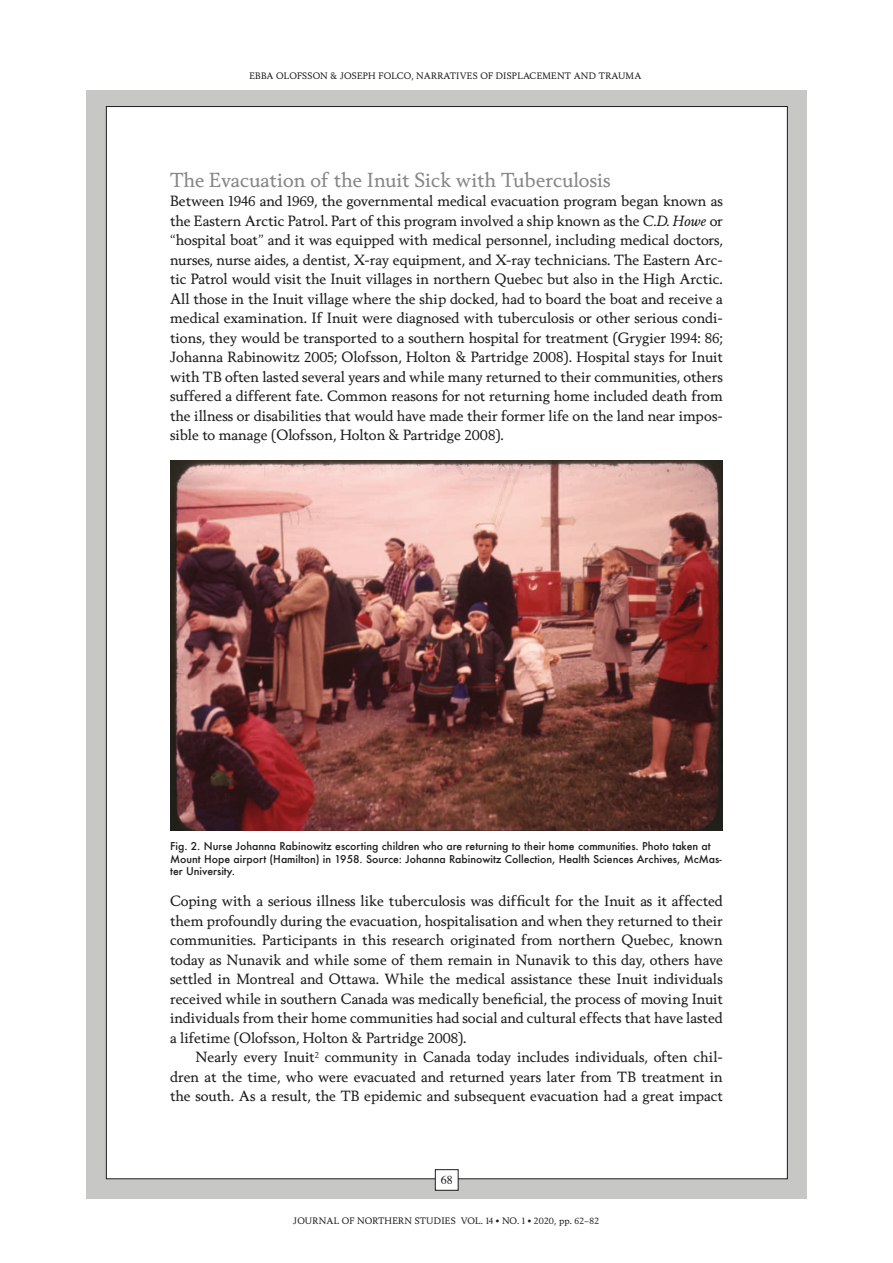
<style>
.page{position:relative;width:893px;height:1263px;background:#fff}
.page>*{position:absolute;margin:0;border:0;box-sizing:border-box;transform-origin:0 0}
.t1{font:19.5px "Berling Nova Text";color:#878787}
.t2{font:14.25px/19.5px "Berling Nova Text";color:#1d1d1b;text-align:justify}
.t3{font:12px "Times";color:#1d1d1b}
.t4{font:500 10.5px/12.6px "Futura";color:#1d1d1b}
.t5{font:9px "Berling Nova Text";letter-spacing:.025em;color:#1d1d1b}
.s1{font-style:italic}
</style>
<div class="page">
<div style="left:86px;top:91px;width:721px;height:1108px;background:#c7c7c6"></div>
<div style="left:106px;top:107px;width:681px;height:1072px;background:#fff"></div>
<div style="left:435px;top:1170px;width:23px;height:20px;background:#fff"></div>
<div style="left:435px;top:1169px;width:23px;height:21px;border:1px solid #1d1d1b"></div>
<img style="left:170px;top:461px;width:553px;height:370px">
<p class="t5" style="left:250px;top:70px;width:393px">EBBA OLOFSSON &amp; JOSEPH FOLCO, NARRATIVES OF DISPLACEMENT AND TRAUMA</p>
<h1 class="t1" style="left:170px;top:167px;width:442px">The Evacuation of the Inuit Sick with Tuberculosis</h1>
<p class="t2" style="left:170px;top:191px;width:554px">Between 1946 and 1969, the governmental medical evacuation program began known as the Eastern Arctic Patrol. Part of this program involved a ship known as the <span class="s1">C.D. Howe</span> or “hospital boat” and it was equipped with medical personnel, including medical doctors, nurses, nurse aides, a dentist, X-ray equipment, and X-ray technicians. The Eastern Arc&shy;tic Patrol would visit the Inuit villages in northern Quebec but also in the High Arctic.<br>All those in the Inuit village where the ship docked, had to board the boat and receive a medical examination. If Inuit were diagnosed with tuberculosis or other serious condi&shy;tions, they would be transported to a southern hospital for treatment (Grygier 1994: 86; Johanna Rabinowitz 2005; Olofsson, Holton &amp; Partridge 2008). Hospital stays for Inuit with TB often lasted several years and while many returned to their communities, others suffered a different fate. Common reasons for not returning home included death from the illness or disabilities that would have made their former life on the land near impos&shy;sible to manage (Olofsson, Holton &amp; Partridge 2008).</p>
<p class="t4" style="left:170px;top:840px;width:553px">Fig. 2. Nurse Johanna Rabinowitz escorting children who are returning to their home communities. Photo taken at<br>Mount Hope airport (Hamilton) in 1958. Source: Johanna Rabinowitz Collection, Health Sciences Archives, McMas&shy;ter University.</p>
<p class="t2" style="left:170px;top:891px;width:554px">Coping with a serious illness like tuberculosis was difficult for the Inuit as it affected them profoundly during the evacuation, hospitalisation and when they returned to their communities. Participants in this research originated from northern Quebec, known today as Nunavik and while some of them remain in Nunavik to this day, others have settled in Montreal and Ottawa. While the medical assistance these Inuit individuals received while in southern Canada was medically beneficial, the process of moving Inuit individuals from their home communities had social and cultural effects that have lasted a lifetime (Olofsson, Holton &amp; Partridge 2008).</p>
<p class="t2" style="left:170px;top:1047px;width:554px;text-indent:26px">Nearly every Inuit<sup>2</sup> community in Canada today includes individuals, often chil&shy;dren at the time, who were evacuated and returned years later from TB treatment in the south. As a result, the TB epidemic and subsequent evacuation had a great impact</p>
<p class="t3" style="left:441px;top:1168px;width:13px">68</p>
<p class="t5" style="left:293px;top:1215px;width:307px">JOURNAL OF NORTHERN STUDIES VOL. 14 <sup>•</sup> NO. 1 <sup>•</sup> 2020, pp. 62–82</p>
</div>
